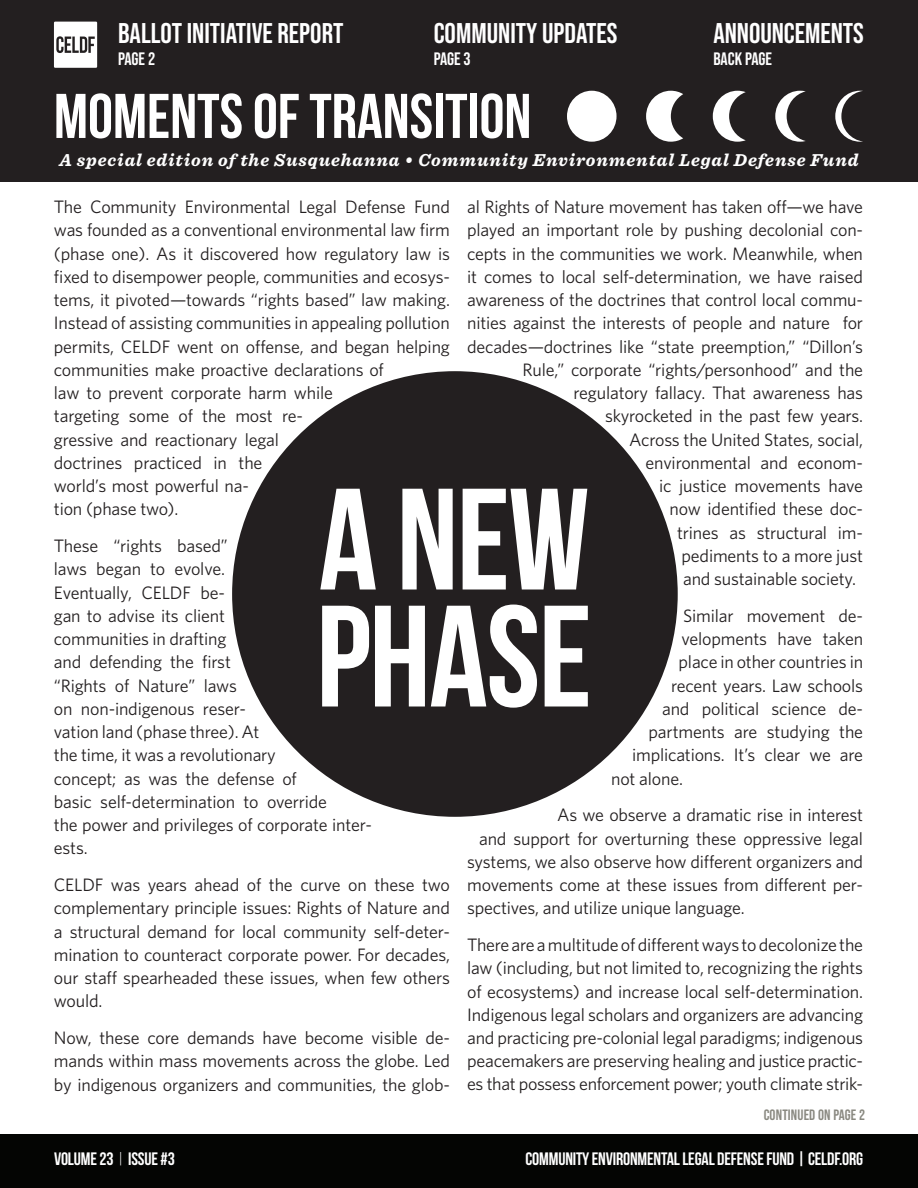
<style>
.page{position:relative;width:918px;height:1188px;background:#fff}
.page>*{position:absolute;margin:0;border:0;box-sizing:border-box;transform-origin:0 0}
.t1{font:700 144px "Bebas Neue";letter-spacing:-.01em;color:#fff}
.Title_1{font:700 63px "Bebas Neue";color:#fff}
.TOC_Items{font:28.5px "Bebas Neue";color:#fff}
.t2{font:18px/23.2px "Whitney";letter-spacing:-.01em;color:#231f20;text-align:justify}
.t3{font:italic 700 18px "Sentinel";letter-spacing:.05em;color:#fff}
.t4{font:700 18px "Bebas Neue";letter-spacing:-.01em;color:#fff}
.TOC_Items-2{font:18px "Bebas Neue";color:#fff}
.Continued_On{font:15px "Bebas Neue";letter-spacing:.01em;color:#8a8981}
.s1{font-weight:400}
</style>
<div class="page">
<div style="left:0;top:0;width:918px;height:181px;background:#231f20"></div>
<div style="left:0;top:1134px;width:918px;height:54px;background:#040503"></div>
<svg style="left:54px;top:22px;width:43px;height:46px;background:#d9d8d9"></svg>
<div style="left:232px;top:371px;width:446px;height:446px;background:#231f20;border-radius:50%"></div>
<div style="left:567px;top:91px;width:50px;height:51px;background:#fff;border-radius:50%"></div>
<svg style="left:646px;top:91px;width:37px;height:51px"></svg>
<svg style="left:713px;top:91px;width:33px;height:51px"></svg>
<svg style="left:775px;top:91px;width:31px;height:51px"></svg>
<svg style="left:835px;top:91px;width:28px;height:51px"></svg>
<p class="TOC_Items" style="left:118px;top:17px;width:227px">BALLOT INITIATIVE REPORT</p>
<p class="TOC_Items-2" style="left:118px;top:48px;width:39px">PAGE 2</p>
<p class="TOC_Items" style="left:434px;top:17px;width:185px">COMMUNITY UPDATES</p>
<p class="TOC_Items-2" style="left:434px;top:48px;width:39px">PAGE 3</p>
<p class="Title_1" style="left:54px;top:82px;width:479px">MOMENTS OF TRANSITION</p>
<p class="TOC_Items" style="left:713px;top:17px;width:152px">ANNOUNCEMENTS</p>
<p class="TOC_Items-2" style="left:713px;top:48px;width:60px">BACK PAGE</p>
<p class="t3" style="left:59px;top:146px;width:800px">A special edition of the Susquehanna • Community Environmental Legal Defense Fund</p>
<p class="t2" style="left:467px;top:195px;width:398px">al Rights of Nature movement has taken off—we have</p>
<p class="t2" style="left:467px;top:218px;width:397px">played an important role by pushing decolonial con-</p>
<p class="t2" style="left:467px;top:241px;width:397px">cepts in the communities we work. Meanwhile, when</p>
<p class="t2" style="left:467px;top:265px;width:398px">it comes to local self-determination, we have raised</p>
<p class="t2" style="left:467px;top:288px;width:397px">awareness of the doctrines that control local commu-</p>
<p class="t2" style="left:467px;top:311px;width:398px">nities against the interests of people and nature for</p>
<p class="t2" style="left:467px;top:334px;width:397px">decades—doctrines like “state preemption,” “Dillon’s</p>
<p class="t2" style="left:523px;top:358px;width:342px">Rule,” corporate “rights/personhood” and the</p>
<p class="t2" style="left:574px;top:381px;width:291px">regulatory fallacy. That awareness has</p>
<p class="t2" style="left:605px;top:404px;width:260px">skyrocketed in the past few years.</p>
<p class="t2" style="left:629px;top:427px;width:235px">Across the United States, social,</p>
<p class="t2" style="left:646px;top:451px;width:219px">environmental and econom-</p>
<p class="t2" style="left:659px;top:474px;width:205px">ic justice movements have</p>
<p class="t2" style="left:670px;top:497px;width:195px">now identified these doc-</p>
<p class="t2" style="left:677px;top:520px;width:187px">trines as structural im-</p>
<p class="t2" style="left:682px;top:544px;width:183px">pediments to a more just</p>
<p class="t2" style="left:683px;top:567px;width:175px">and sustainable society.</p>
<p class="t2" style="left:683px;top:604px;width:181px">Similar movement de-</p>
<p class="t2" style="left:682px;top:627px;width:183px">velopments have taken</p>
<p class="t2" style="left:679px;top:650px;width:186px">place in other countries in</p>
<p class="t2" style="left:671px;top:673px;width:194px">recent years. Law schools</p>
<p class="t2" style="left:662px;top:697px;width:202px">and political science de-</p>
<p class="t2" style="left:649px;top:720px;width:216px">partments are studying the</p>
<p class="t2" style="left:632px;top:743px;width:233px">implications. It’s clear we are</p>
<p class="t2" style="left:611px;top:766px;width:73px">not alone.</p>
<p class="t2" style="left:557px;top:803px;width:307px">As we observe a dramatic rise in interest</p>
<p class="t2" style="left:479px;top:826px;width:386px">and support for overturning these oppressive legal</p>
<p class="t2" style="left:467px;top:850px;width:398px">systems, we also observe how different organizers and</p>
<p class="t2" style="left:467px;top:873px;width:397px">movements come at these issues from different per-</p>
<p class="t2" style="left:467px;top:896px;width:279px">spectives, and utilize unique language.</p>
<p class="t2" style="left:467px;top:933px;width:398px">There are a multitude of different ways to decolonize the law (including, but not limited to, recognizing the rights of ecosystems) and increase local self-determination.<br>Indigenous legal scholars and organizers are advancing and practicing pre-colonial legal paradigms; indigenous peacemakers are preserving healing and justice practic&shy;es that possess enforcement power; youth climate strik-</p>
<p class="t2" style="left:54px;top:195px;width:398px;text-align:left">The Community Environmental Legal Defense Fund was founded as a conventional environmental law firm (phase one). As it discovered how regulatory law is fixed to disempower people, communities and ecosys&shy;tems, it pivoted—towards “rights based” law making.<br>Instead of assisting communities in appealing pollution permits, CELDF went on offense, and began helping communities make proactive declarations of<br>law to prevent corporate harm while<br>targeting some of the most re-<br>gressive and reactionary legal<br>doctrines practiced in the<br>world’s most powerful na-<br>tion (phase two).</p>
<p class="t2" style="left:54px;top:534px;width:319px;text-align:left">These “rights based”<br>laws began to evolve.<br>Eventually, CELDF be-<br>gan to advise its client<br>communities in drafting<br>and defending the first<br>“Rights of Nature” laws<br>on non-indigenous reser-<br>vation land (phase three). At<br>the time, it was a revolutionary<br>concept; as was the defense of<br>basic self-determination to override<br>the power and privileges of corporate inter&shy;ests.</p>
<p class="t2" style="left:54px;top:873px;width:398px">CELDF was years ahead of the curve on these two complementary principle issues: Rights of Nature and a structural demand for local community self-deter&shy;mination to counteract corporate power. For decades, our staff spearheaded these issues, when few others would.</p>
<p class="t2" style="left:54px;top:1026px;width:397px">Now, these core demands have become visible de&shy;mands within mass movements across the globe. Led by indigenous organizers and communities, the glob-</p>
<p class="t1" style="left:319px;top:461px;width:272px">A NEW</p>
<p class="t1" style="left:316px;top:578px;width:277px">PHASE</p>
<p class="Continued_On" style="left:764px;top:1107px;width:103px">CONTINUED ON PAGE 2</p>
<p class="t4" style="left:54px;top:1149px;width:122px">VOLUME 23 <span class="s1">|</span> ISSUE #3</p>
<p class="t4" style="left:526px;top:1149px;width:339px">COMMUNITY ENVIRONMENTAL LEGAL DEFENSE FUND | CELDF.ORG</p>
</div>
